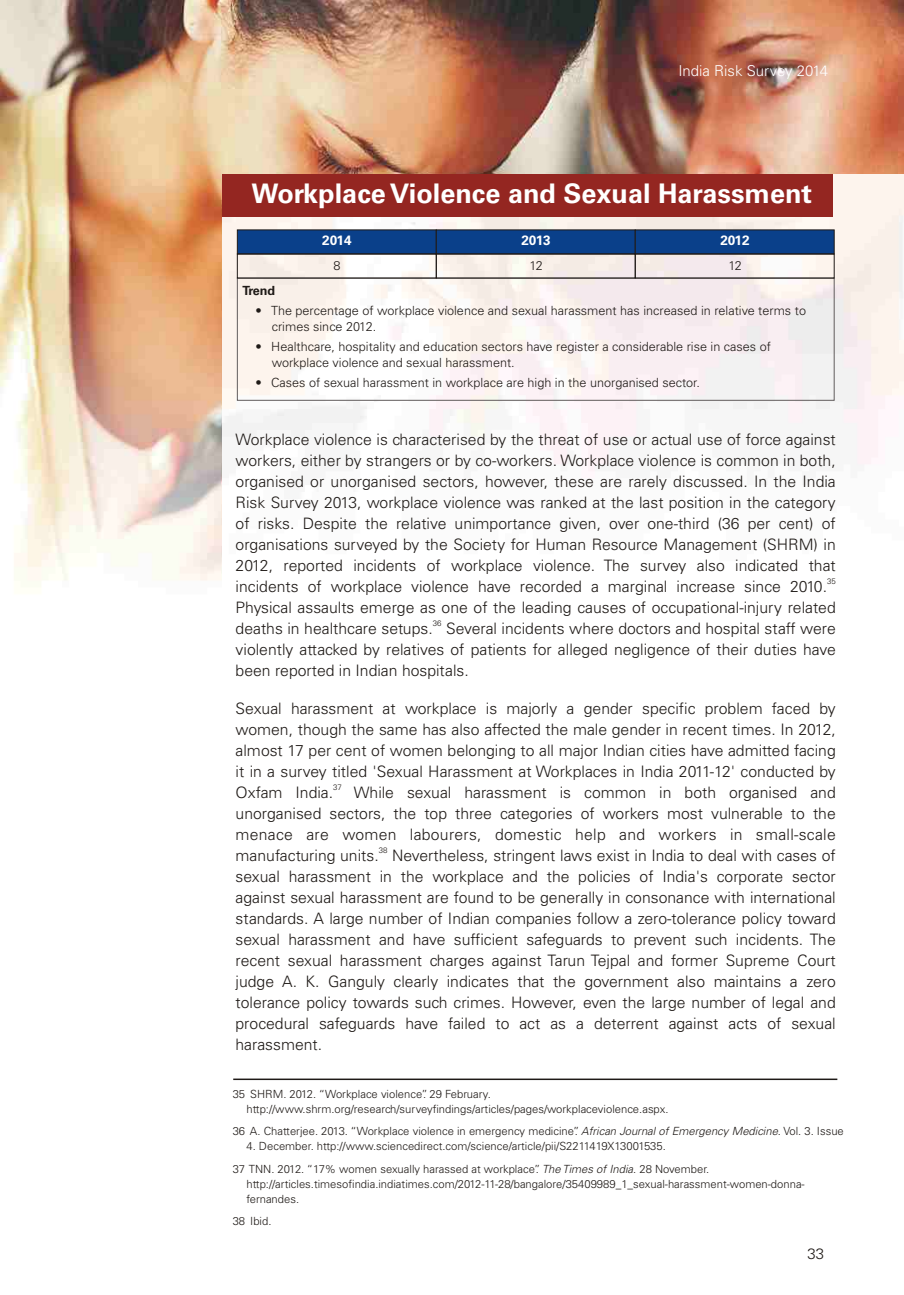
<style>
.page{position:relative;width:904px;height:1295px;background:#fff}
.page>*{position:absolute;margin:0;border:0;box-sizing:border-box;transform-origin:0 0}
.t1{font:27px "Univers 45 Light,Bold";color:#fff}
.t2{font:300 15.75px/21px "Univers 45";color:#1f1a17;text-align:justify}
.t3{font:300 15px "Univers 45";color:#fff}
.t4{font:300 15px "Univers 45";color:#1f1a17}
.t5{font:13.5px "Univers 45 Light,Bold";color:#fff}
.t6{font:300 12.6px/16.5px "Univers 45";color:#1f1a17}
.t7{font:12.6px "Univers 45 Light,Bold";letter-spacing:-.015em;color:#1f1a17}
.t8{font:300 11.25px/15px "Univers 45";color:#1f1a17}
.t9{font:300 7.8px "Univers 45";color:#1f1a17}
.s1{font-family:"Univers 45 Light,Italic";font-weight:400}
</style>
<div class="page">
<img style="left:0;top:0;width:904px;height:588px">
<img style="left:222px;top:174px;width:682px;height:907px">
<div style="left:222px;top:174px;width:611px;height:43px;background:#942621"></div>
<hr style="left:233px;top:1078px;width:604px;height:2px;background:#1f1a17">
<div style="left:237px;top:278px;width:597px;height:123px;border:1px solid #615c5c"></div>
<svg style="left:237px;top:229px;width:598px;height:26px;background:#0f3f82"></svg>
<div style="left:237px;top:254px;width:200px;height:24px;border:1px solid #1f1a17"></div>
<div style="left:436px;top:254px;width:199px;height:24px;border:1px solid #1f1a17"></div>
<div style="left:635px;top:254px;width:199px;height:24px;border:1px solid #1f1a17"></div>
<p class="t3" style="left:678px;top:65px;width:151px">India Risk Survey 2014</p>
<h1 class="t1" style="left:251px;top:182px;width:562px">Workplace Violence and Sexual Harassment</h1>
<p class="t5" style="left:322px;top:235px;width:31px">2014</p>
<p class="t5" style="left:521px;top:235px;width:31px">2013</p>
<p class="t5" style="left:720px;top:235px;width:31px">2012</p>
<p class="t6" style="left:333px;top:258px;width:9px">8</p>
<p class="t6" style="left:529px;top:259px;width:15px">12</p>
<p class="t6" style="left:728px;top:259px;width:15px">12</p>
<p class="t7" style="left:242px;top:286px;width:34px">Trend</p>
<p class="t6" style="left:272px;top:303px;width:536px;text-indent:-16px">• The percentage of workplace violence and sexual harassment has increased in relative terms to crimes since 2012.</p>
<p class="t6" style="left:272px;top:339px;width:501px;text-indent:-16px">• Healthcare, hospitality and education sectors have register a considerable rise in cases of workplace violence and sexual harassment.</p>
<p class="t6" style="left:255px;top:375px;width:446px">• Cases of sexual harassment in workplace are high in the unorganised sector.</p>
<p class="t2" style="left:236px;top:430px;width:602px">Workplace violence is characterised by the threat of use or actual use of force against workers, either by strangers or by co-workers. Workplace violence is common in both, organised or unorganised sectors, however, these are rarely discussed. In the India Risk Survey 2013, workplace violence was ranked at the last position in the category of risks. Despite the relative unimportance given, over one-third (36 per cent) of organisations surveyed by the Society for Human Resource Management (SHRM) in 2012, reported incidents of workplace violence. The survey also indicated that</p>
<p class="t9" style="left:827px;top:578px;width:10px">35</p>
<p class="t2" style="left:236px;top:577px;width:602px">incidents of workplace violence have recorded a marginal increase since 2010.<br>Physical assaults emerge as one of the leading causes of occupational-injury related</p>
<p class="t9" style="left:433px;top:620px;width:10px">36</p>
<p class="t2" style="left:236px;top:619px;width:602px">deaths in healthcare setups. Several incidents where doctors and hospital staff were violently attacked by relatives of patients for alleged negligence of their duties have been reported in Indian hospitals.</p>
<p class="t2" style="left:236px;top:699px;width:602px">Sexual harassment at workplace is majorly a gender specific problem faced by women, though the same has also affected the male gender in recent times. In 2012, almost 17 per cent of women belonging to all major Indian cities have admitted facing it in a survey titled 'Sexual Harassment at Workplaces in India 2011-12' conducted by</p>
<p class="t9" style="left:333px;top:784px;width:10px">37</p>
<p class="t2" style="left:236px;top:783px;width:99px">Oxfam India.</p>
<p class="t2" style="left:236px;top:783px;width:602px;text-indent:118px">While sexual harassment is common in both organised and unorganised sectors, the top three categories of workers most vulnerable to the menace are women labourers, domestic help and workers in small-scale</p>
<p class="t9" style="left:379px;top:847px;width:10px">38</p>
<p class="t2" style="left:236px;top:846px;width:602px">manufacturing units. Nevertheless, stringent laws exist in India to deal with cases of sexual harassment in the workplace and the policies of India's corporate sector against sexual harassment are found to be generally in consonance with international standards. A large number of Indian companies follow a zero-tolerance policy toward sexual harassment and have sufficient safeguards to prevent such incidents. The recent sexual harassment charges against Tarun Tejpal and former Supreme Court judge A. K. Ganguly clearly indicates that the government also maintains a zero tolerance policy towards such crimes. However, even the large number of legal and procedural safeguards have failed to act as a deterrent against acts of sexual harassment.</p>
<p class="t8" style="left:246px;top:1087px;width:424px;text-indent:-14px">35 SHRM. 2012. “Workplace violence”. 29 February. http://www.shrm.org/research/surveyfindings/articles/pages/workplaceviolence.aspx.</p>
<p class="t8" style="left:233px;top:1125px;width:613px">36 A. Chatterjee. 2013. “Workplace violence in emergency medicine”. <span class="s1">African Journal of Emergency Medicine</span>. Vol. 3. Issue</p>
<p class="t8" style="left:233px;top:1136px;width:478px;line-height:22.5px;text-indent:14px">4. December. http://www.sciencedirect.com/science/article/pii/S2211419X13001535.<br>37 TNN. 2012. “17% women sexually harassed at workplace”. <span class="s1">The Times of India</span>. 28 November.</p>
<p class="t8" style="left:246px;top:1177px;width:560px">http://articles.timesofindia.indiatimes.com/2012-11-28/bangalore/35409989_1_sexual-harassment-women-donna&shy;fernandes.</p>
<p class="t8" style="left:233px;top:1215px;width:40px">38 Ibid.</p>
<p class="t4" style="left:807px;top:1247px;width:18px">33</p>
</div>
